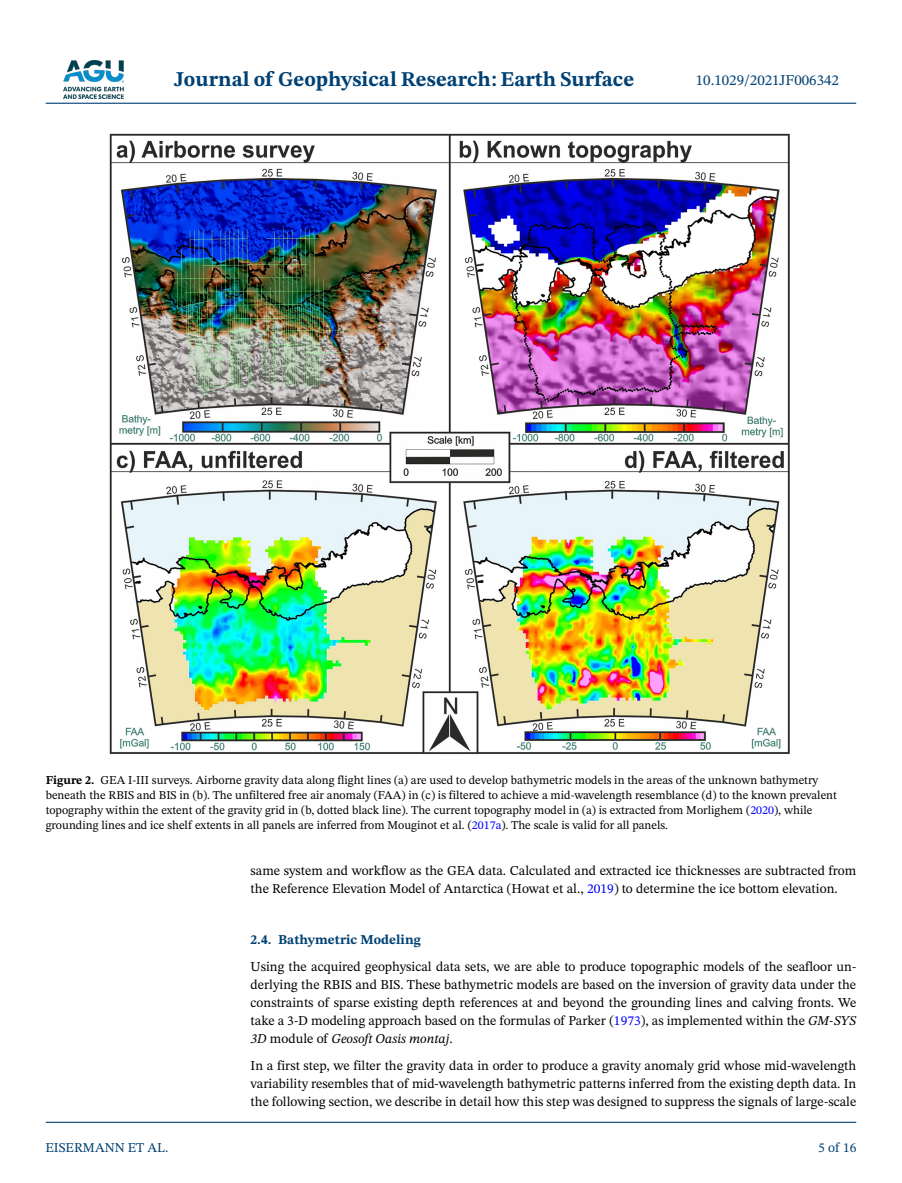
<style>
.page{position:relative;width:902px;height:1183px;background:#fff}
.page>*{position:absolute;margin:0;border:0;box-sizing:border-box;transform-origin:0 0}
.t1{font:700 21px "STIX Two Text";color:#004174}
.t2{font:15px "STIX Two Text";color:#004174}
.t3{font:13.5px/18px "STIX Two Text";color:#000;text-align:justify}
.t4{font:700 13.5px "STIX Two Text";color:#004174}
.t5{font:13.5px "STIX Two Text";color:#004174}
.t6{font:12px/15px "STIX Two Text";color:#000}
.s1{font-weight:700}
.s2{color:#00f}
.s3{font-style:italic}
</style>
<div class="page">
<img style="left:63px;top:60px;width:60px;height:39px">
<hr style="left:46px;top:103px;width:810px;height:1px;background:#004174">
<hr style="left:46px;top:1121px;width:810px;height:1px;background:#004174">
<img style="left:110px;top:134px;width:680px;height:620px">
<h1 class="t1" style="left:174px;top:64px;width:461px">Journal of Geophysical Research: Earth Surface</h1>
<p class="t2" style="left:695px;top:69px;width:145px">10.1029/2021JF006342</p>
<p class="t6" style="left:46px;top:771px;width:792px"><span class="s1">Figure 2.</span> GEA I-III surveys. Airborne gravity data along flight lines (a) are used to develop bathymetric models in the areas of the unknown bathymetry beneath the RBIS and BIS in (b). The unfiltered free air anomaly (FAA) in (c) is filtered to achieve a mid-wavelength resemblance (d) to the known prevalent topography within the extent of the gravity grid in (b, dotted black line). The current topography model in (a) is extracted from Morlighem (<span class="s2">2020</span>), while grounding lines and ice shelf extents in all panels are inferred from Mouginot et al. (<span class="s2">2017a</span>). The scale is valid for all panels.</p>
<p class="t5" style="left:45px;top:1137px;width:124px">EISERMANN ET AL.</p>
<p class="t3" style="left:250px;top:861px;width:607px">same system and workflow as the GEA data. Calculated and extracted ice thicknesses are subtracted from the Reference Elevation Model of Antarctica (Howat et al., <span class="s2">2019</span>) to determine the ice bottom elevation.</p>
<p class="t4" style="left:250px;top:929px;width:172px">2.4. Bathymetric Modeling</p>
<p class="t3" style="left:250px;top:957px;width:607px">Using the acquired geophysical data sets, we are able to produce topographic models of the seafloor un&shy;derlying the RBIS and BIS. These bathymetric models are based on the inversion of gravity data under the constraints of sparse existing depth references at and beyond the grounding lines and calving fronts. We take a 3-D modeling approach based on the formulas of Parker (<span class="s2">1973</span>), as implemented within the <span class="s3">GM-SYS 3D</span> module of <span class="s3">Geosoft Oasis montaj</span>.</p>
<p class="t3" style="left:250px;top:1056px;width:607px">In a first step, we filter the gravity data in order to produce a gravity anomaly grid whose mid-wavelength variability resembles that of mid-wavelength bathymetric patterns inferred from the existing depth data. In the following section, we describe in detail how this step was designed to suppress the signals of large-scale</p>
<p class="t5" style="left:818px;top:1137px;width:40px">5 of 16</p>
</div>
